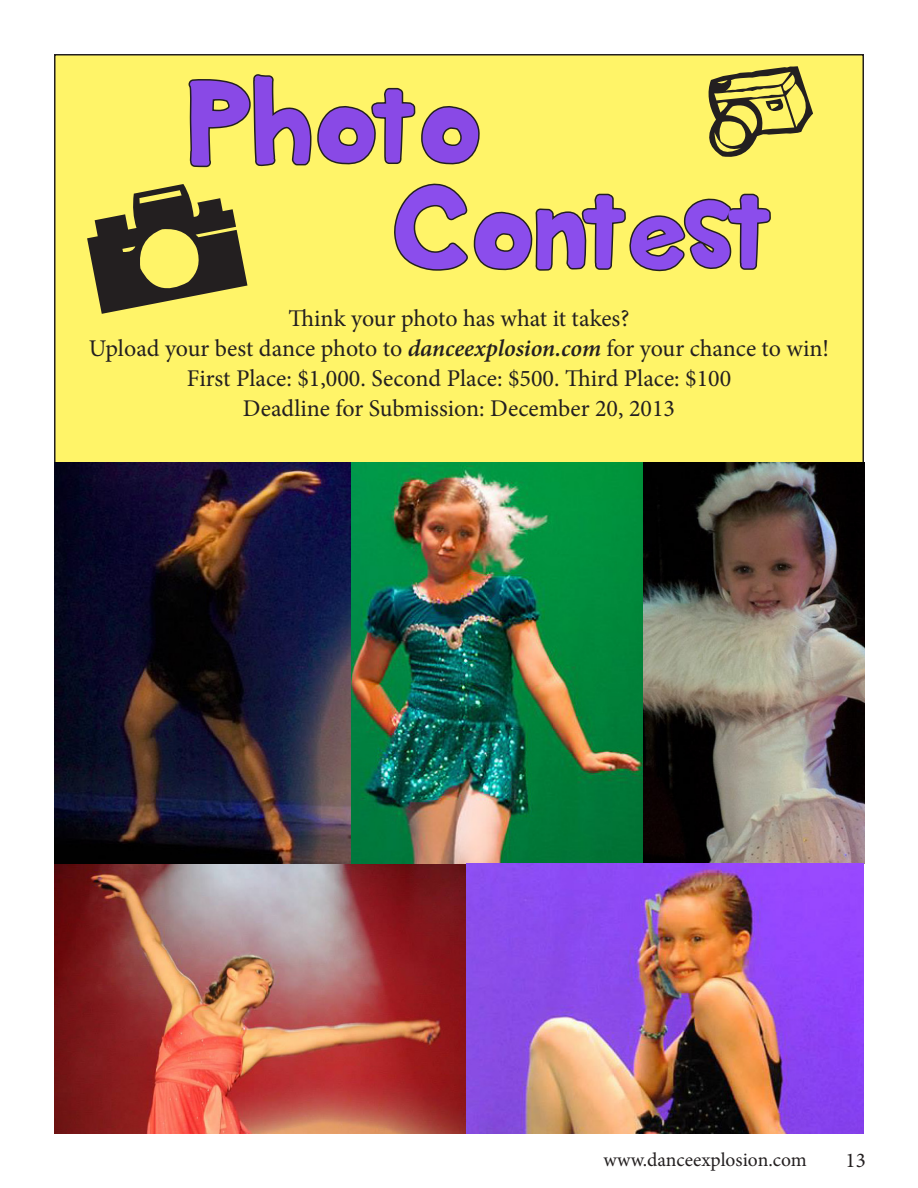
<style>
.page{position:relative;width:918px;height:1188px;background:#fff}
.page>*{position:absolute;margin:0;border:0;box-sizing:border-box;transform-origin:0 0}
.t1{font:108px "KB Planet Earth";color:#8b4dec}
.t2{font:108px "KB Planet Earth";color:#8949e6}
.Body{font:24px "Minion Pro";color:#231f20}
.t3{font:21px "Minion Pro";color:#231f20}
.t4{font:19.5px "Minion Pro";color:#231f20}
.s1{font-weight:600;font-style:italic}
</style>
<div class="page">
<div style="left:55px;top:55px;width:808px;height:1078px;background:#fff468"></div>
<img style="left:643px;top:463px;width:221px;height:401px">
<img style="left:54px;top:463px;width:589px;height:401px">
<img style="left:54px;top:864px;width:810px;height:270px">
<svg style="left:80px;top:54px;width:744px;height:218px"></svg>
<p class="t2" style="left:184px;top:74px;width:296px">Photo</p>
<p class="t1" style="left:392px;top:179px;width:379px">Contest</p>
<p class="Body" style="left:288px;top:302px;width:343px">Think your photo has what it takes?</p>
<p class="Body" style="left:89px;top:332px;width:742px">Upload your best dance photo to <span class="s1">danceexplosion.com</span> for your chance to win!</p>
<p class="Body" style="left:187px;top:362px;width:546px">First Place: $1,000. Second Place: $500. Third Place: $100</p>
<p class="Body" style="left:243px;top:392px;width:434px">Deadline for Submission: December 20, 2013</p>
<p class="t4" style="left:604px;top:1147px;width:205px">www.danceexplosion.com</p>
<p class="t3" style="left:846px;top:1146px;width:22px">13</p>
</div>
